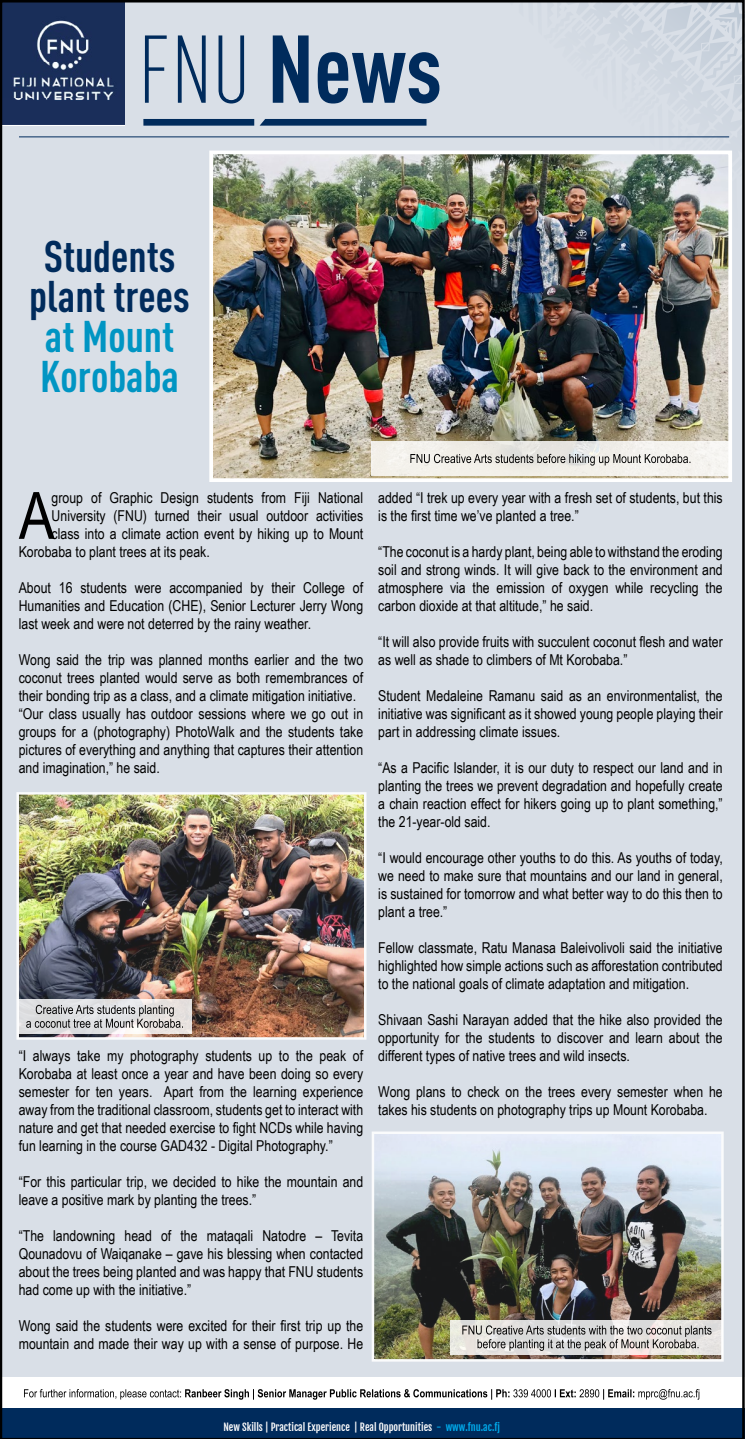
<style>
.page{position:relative;width:745px;height:1439px;background:#fff}
.page>*{position:absolute;margin:0;border:0;box-sizing:border-box;transform-origin:0 0}
.t1{font:700 94.5px "FFDIN Pro Cond";color:#002b5c}
.t2{font:65.25px "Arial Narrow";color:#000}
.t3{font:700 43.75px/40px "FFDIN Pro Cond";color:#002b5c;text-align:center}
.t4{font:15px/18px "Arial Narrow";color:#000;text-align:justify}
.t5{font:10px "Fjalla One";color:#fff}
.s1{font-weight:300}
.s2{color:#0095c3}
.s3{color:#00aeef}
</style>
<div class="page">
<img style="left:0;top:0;width:744px;height:1439px">
<img style="left:19px;top:795px;width:344px;height:241px">
<div style="left:16px;top:792px;width:350px;height:247px;border:2px solid #fff"></div>
<img style="left:374px;top:1134px;width:346px;height:224px">
<div style="left:371px;top:1131px;width:352px;height:230px;border:2px solid #fff"></div>
<svg style="left:18px;top:999px;width:173px;height:35px;background:#e5e3e3"></svg>
<svg style="left:450px;top:1320px;width:272px;height:35px;background:#e5e2df"></svg>
<svg style="left:26px;top:1005px;width:157px;height:23px;background:#b1b0b1"></svg>
<svg style="left:410px;top:454px;width:280px;height:11px;background:#b5b3af"></svg>
<svg style="left:462px;top:1325px;width:249px;height:25px;background:#b6b4b3"></svg>
<p class="t1" style="left:138px;top:-2px;width:305px"><span class="s1">FNU</span> News</p>
<p class="t3" style="left:29px;top:232px;width:162px">Students plant trees <span class="s2">at Mount<br>Korobaba</span></p>
<p class="t4" style="left:52px;top:488px;width:313px">group of Graphic Design students from Fiji National</p>
<p class="t4" style="left:52px;top:506px;width:313px">University (FNU) turned their usual outdoor activities</p>
<p class="t4" style="left:52px;top:524px;width:313px">class into a climate action event by hiking up to Mount</p>
<p class="t4" style="left:19px;top:542px;width:192px">Korobaba to plant trees at its peak.</p>
<p class="t4" style="left:19px;top:578px;width:346px">About 16 students were accompanied by their College of Humanities and Education (CHE), Senior Lecturer Jerry Wong last week and were not deterred by the rainy weather.</p>
<p class="t4" style="left:19px;top:650px;width:346px">Wong said the trip was planned months earlier and the two coconut trees planted would serve as both remembrances of their bonding trip as a class, and a climate mitigation initiative.</p>
<p class="t4" style="left:19px;top:704px;width:346px">“Our class usually has outdoor sessions where we go out in groups for a (photography) PhotoWalk and the students take pictures of everything and anything that captures their attention and imagination,” he said.</p>
<p class="t2" style="left:19px;top:468px;width:37px">A</p>
<p class="t4" style="left:19px;top:1046px;width:346px">“I always take my photography students up to the peak of Korobaba at least once a year and have been doing so every semester for ten years. Apart from the learning experience away from the traditional classroom, students get to interact with nature and get that needed exercise to fight NCDs while having fun learning in the course GAD432 - Digital Photography.”</p>
<p class="t4" style="left:19px;top:1172px;width:346px">“For this particular trip, we decided to hike the mountain and leave a positive mark by planting the trees.”</p>
<p class="t4" style="left:19px;top:1226px;width:346px">“The landowning head of the mataqali Natodre – Tevita Qounadovu of Waiqanake – gave his blessing when contacted about the trees being planted and was happy that FNU students had come up with the initiative.”</p>
<p class="t4" style="left:19px;top:1316px;width:346px">Wong said the students were excited for their first trip up the mountain and made their way up with a sense of purpose. He</p>
<p class="t4" style="left:378px;top:488px;width:346px">added “I trek up every year with a fresh set of students, but this is the first time we’ve planted a tree.”</p>
<p class="t4" style="left:378px;top:542px;width:346px">“The coconut is a hardy plant, being able to withstand the eroding soil and strong winds. It will give back to the environment and atmosphere via the emission of oxygen while recycling the carbon dioxide at that altitude,” he said.</p>
<p class="t4" style="left:378px;top:632px;width:346px">“It will also provide fruits with succulent coconut flesh and water as well as shade to climbers of Mt Korobaba.”</p>
<p class="t4" style="left:378px;top:686px;width:346px">Student Medaleine Ramanu said as an environmentalist, the initiative was significant as it showed young people playing their part in addressing climate issues.</p>
<p class="t4" style="left:378px;top:758px;width:346px">“As a Pacific Islander, it is our duty to respect our land and in planting the trees we prevent degradation and hopefully create a chain reaction effect for hikers going up to plant something,” the 21-year-old said.</p>
<p class="t4" style="left:378px;top:848px;width:346px">“I would encourage other youths to do this. As youths of today, we need to make sure that mountains and our land in general, is sustained for tomorrow and what better way to do this then to plant a tree.”</p>
<p class="t4" style="left:378px;top:938px;width:346px">Fellow classmate, Ratu Manasa Baleivolivoli said the initiative highlighted how simple actions such as afforestation contributed to the national goals of climate adaptation and mitigation.</p>
<p class="t4" style="left:378px;top:1010px;width:346px">Shivaan Sashi Narayan added that the hike also provided the opportunity for the students to discover and learn about the different types of native trees and wild insects.</p>
<p class="t4" style="left:378px;top:1082px;width:346px">Wong plans to check on the trees every semester when he takes his students on photography trips up Mount Korobaba.</p>
<p class="t5" style="left:223px;top:1420px;width:278px">New Skills | Practical Experience | Real Opportunities <span class="s3">- www.fnu.ac.fj</span></p>
</div>
